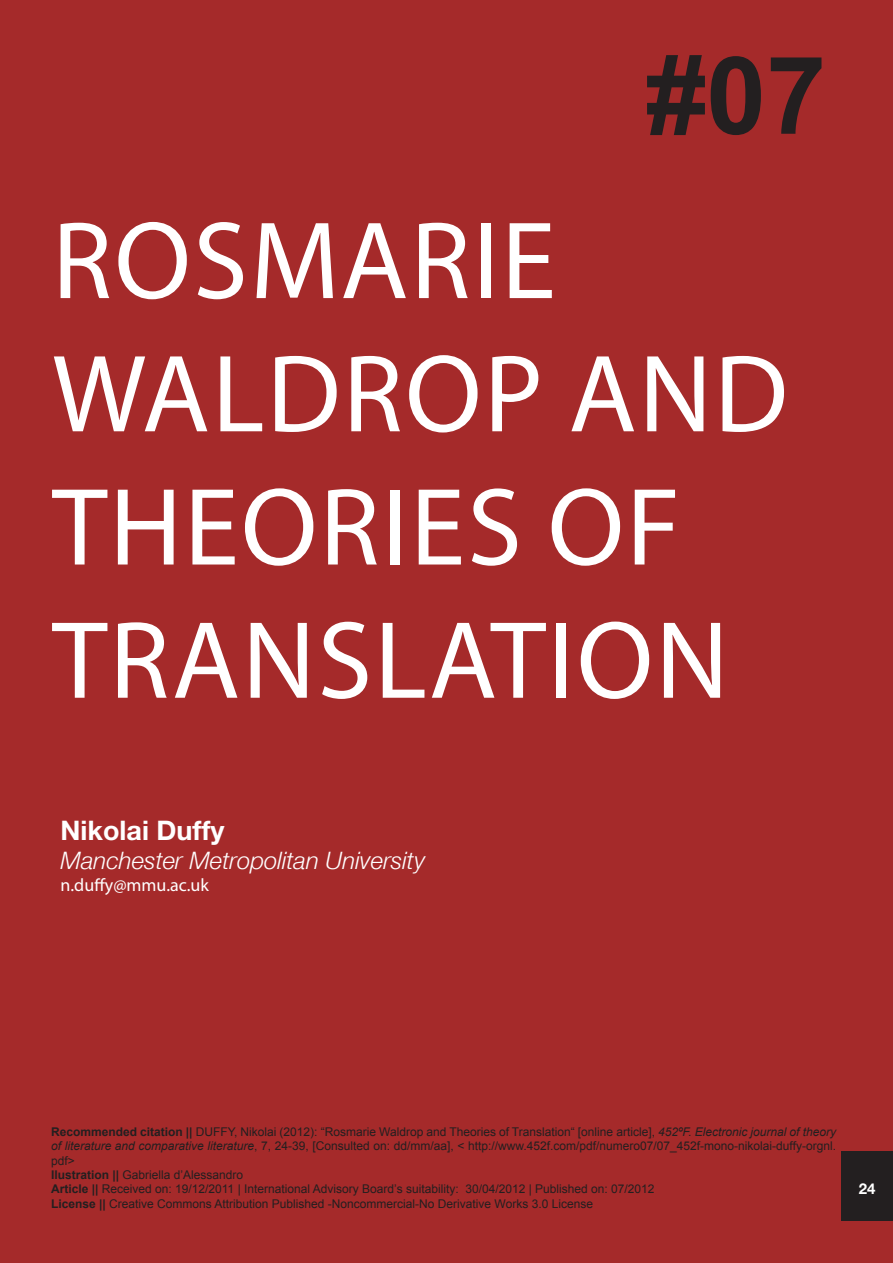
<style>
.page{position:relative;width:893px;height:1263px;background:#a52a2a}
.page>*{position:absolute;margin:0;border:0;box-sizing:border-box;transform-origin:0 0}
.t1{font:111px/133.2px "Myriad Pro";letter-spacing:.02em;color:#fff}
.t2{font:700 108px "Arial";color:#231f20}
.t3{font:700 27px "Helvetica Neue";color:#fff}
.t4{font:italic 24px "Helvetica Neue";color:#fff}
.t5{font:18px "Myriad Pro";color:#fff}
.t6{font:700 15px "Helvetica Neue";color:#fff}
.t7{font:12px/14.4px "Arial";color:#231f20;text-align:justify}
.s1{font-weight:700}
.s2{font-style:italic}
</style>
<div class="page">
<div style="left:841px;top:1151px;width:52px;height:70px;background:#231f20"></div>
<p class="t2" style="left:646px;top:24px;width:182px">#07</p>
<p class="t1" style="left:52px;top:192px;width:737px">ROSMARIE<br>WALDROP AND<br>THEORIES OF<br>TRANSLATION</p>
<p class="t3" style="left:61px;top:814px;width:165px">Nikolai Duffy</p>
<p class="t4" style="left:61px;top:846px;width:366px">Manchester Metropolitan University</p>
<p class="t5" style="left:61px;top:873px;width:150px">n.duffy@mmu.ac.uk</p>
<p class="t7" style="left:51px;top:1124px;width:786px"><span class="s1">Recommended citation ||</span> DUFFY, Nikolai (2012): “Rosmarie Waldrop and Theories of Translation“ [online article], <span class="s2">452ºF. Electronic journal of theory of literature and comparative literature</span>, 7, 24-39, [Consulted on: dd/mm/aa], &lt; http://www.452f.com/pdf/numero07/07_452f-mono-nikolai-duffy-orgnl. pdf&gt;</p>
<p class="t7" style="left:51px;top:1168px;width:194px"><span class="s1">Ilustration ||</span> Gabriella d’Alessandro</p>
<p class="t7" style="left:51px;top:1182px;width:605px"><span class="s1">Article ||</span> Received on: 19/12/2011 | International Advisory Board’s suitability: 30/04/2012 | Published on: 07/2012</p>
<p class="t7" style="left:51px;top:1196px;width:544px"><span class="s1">License ||</span> Creative Commons Attribution Published -Noncommercial-No Derivative Works 3.0 License</p>
<p class="t6" style="left:859px;top:1179px;width:18px">24</p>
</div>
